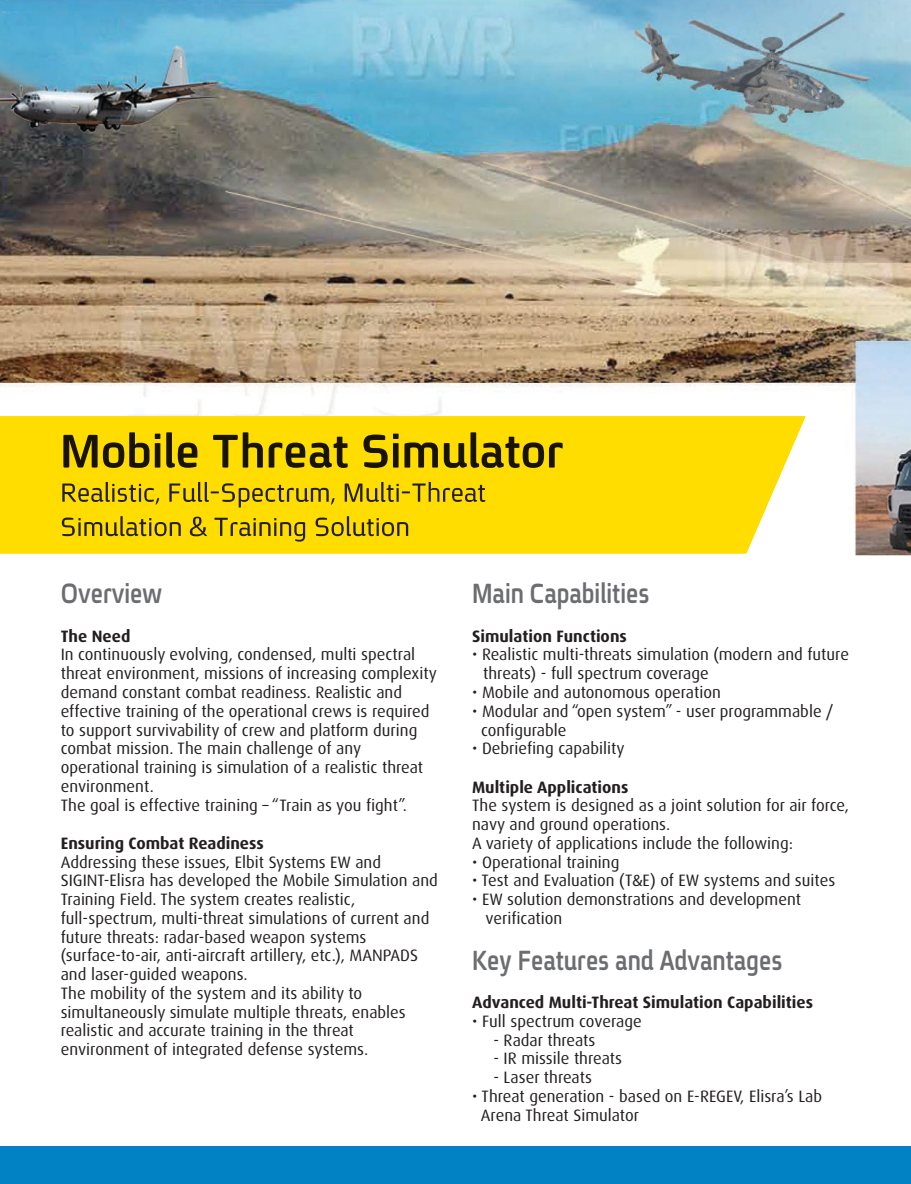
<style>
.page{position:relative;width:911px;height:1184px;background:#fff}
.page>*{position:absolute;margin:0;border:0;box-sizing:border-box;transform-origin:0 0}
.t1{font:700 30px "Fb Spoiler Eng";color:#6c6d70;scale:.85 1}
.t2{font:16.5px/18.8px "Dax OT";color:#231f20}
.t3{font:700 16.5px "Dax OT";color:#231f20}
.s1{font-family:"Myriad Pro"}
</style>
<div class="page">
<div style="left:0;top:1146px;width:910px;height:37px;background:#0082c5"></div>
<img style="left:0;top:0;width:696px;height:151px">
<img style="left:696px;top:0;width:214px;height:454px">
<img style="left:0;top:151px;width:53px;height:236px">
<img style="left:161px;top:151px;width:536px;height:265px">
<img style="left:53px;top:204px;width:108px;height:212px">
<img style="left:854px;top:454px;width:56px;height:101px">
<img style="left:0;top:553px;width:747px;height:1px">
<div style="left:0;top:416px;width:805px;height:137px;background:#fd0"></div>
<img style="left:63px;top:432px;width:499px;height:36px">
<img style="left:62px;top:482px;width:423px;height:25px">
<img style="left:62px;top:516px;width:346px;height:25px">
<img style="left:48px;top:145px;width:151px;height:59px">
<h1 class="t1" style="left:61px;top:578px;width:121px">Overview</h1>
<p class="t3" style="left:61px;top:625px;width:71px">The Need</p>
<p class="t2" style="left:61px;top:645px;width:377px">In continuously evolving, condensed, multi spectral threat environment, missions of increasing complexity demand constant combat readiness. Realistic and effective training of the operational crews is required to support survivability of crew and platform during combat mission. The main challenge of any operational training is simulation of a realistic threat environment.<br>The goal is effective training – “Train as you fight”.</p>
<p class="t3" style="left:61px;top:832px;width:204px">Ensuring Combat Readiness</p>
<p class="t2" style="left:61px;top:852px;width:378px">Addressing these issues, Elbit Systems EW and SIGINT-Elisra has developed the Mobile Simulation and Training Field. The system creates realistic, full-spectrum, multi-threat simulations of current and future threats: radar-based weapon systems (surface-to-air, anti-aircraft artillery, etc.), MANPADS and laser-guided weapons.<br>The mobility of the system and its ability to simultaneously simulate multiple threats, enables realistic and accurate training in the threat environment of integrated defense systems.</p>
<h1 class="t1" style="left:472px;top:578px;width:210px">Main Capabilities</h1>
<p class="t3" style="left:472px;top:625px;width:156px">Simulation Functions</p>
<p class="t2" style="left:483px;top:645px;width:367px;text-indent:-11px">• Realistic multi-threats simulation (modern and future threats) - full spectrum coverage</p>
<p class="t2" style="left:472px;top:683px;width:250px">• Mobile and autonomous operation</p>
<p class="t2" style="left:481px;top:701px;width:354px;text-indent:-9px">• Modular and “open system” - user programmable / configurable</p>
<p class="t2" style="left:472px;top:739px;width:154px">• Debriefing capability</p>
<p class="t3" style="left:472px;top:776px;width:158px">Multiple Applications</p>
<p class="t2" style="left:472px;top:796px;width:378px">The system is designed as a joint solution for air force, navy and ground operations.<br>A variety of applications include the following:</p>
<p class="t2" style="left:472px;top:852px;width:149px">• Operational training</p>
<p class="t2" style="left:472px;top:871px;width:364px">• Test and Evaluation (T<span class="s1">&amp;</span>E) of EW systems and suites</p>
<p class="t2" style="left:485px;top:890px;width:317px;text-indent:-13px">• EW solution demonstrations and development verification</p>
<h1 class="t1" style="left:472px;top:944px;width:366px">Key Features and Advantages</h1>
<p class="t3" style="left:472px;top:991px;width:342px">Advanced Multi-Threat Simulation Capabilities</p>
<p class="t2" style="left:472px;top:1011px;width:171px">• Full spectrum coverage</p>
<p class="t2" style="left:493px;top:1030px;width:103px">- Radar threats</p>
<p class="t2" style="left:493px;top:1049px;width:130px">- IR missile threats</p>
<p class="t2" style="left:493px;top:1067px;width:100px">- Laser threats</p>
<p class="t2" style="left:480px;top:1086px;width:343px;text-indent:-9px">• Threat generation - based on E-REGEV, Elisra’s Lab<br>Arena Threat Simulator</p>
</div>
